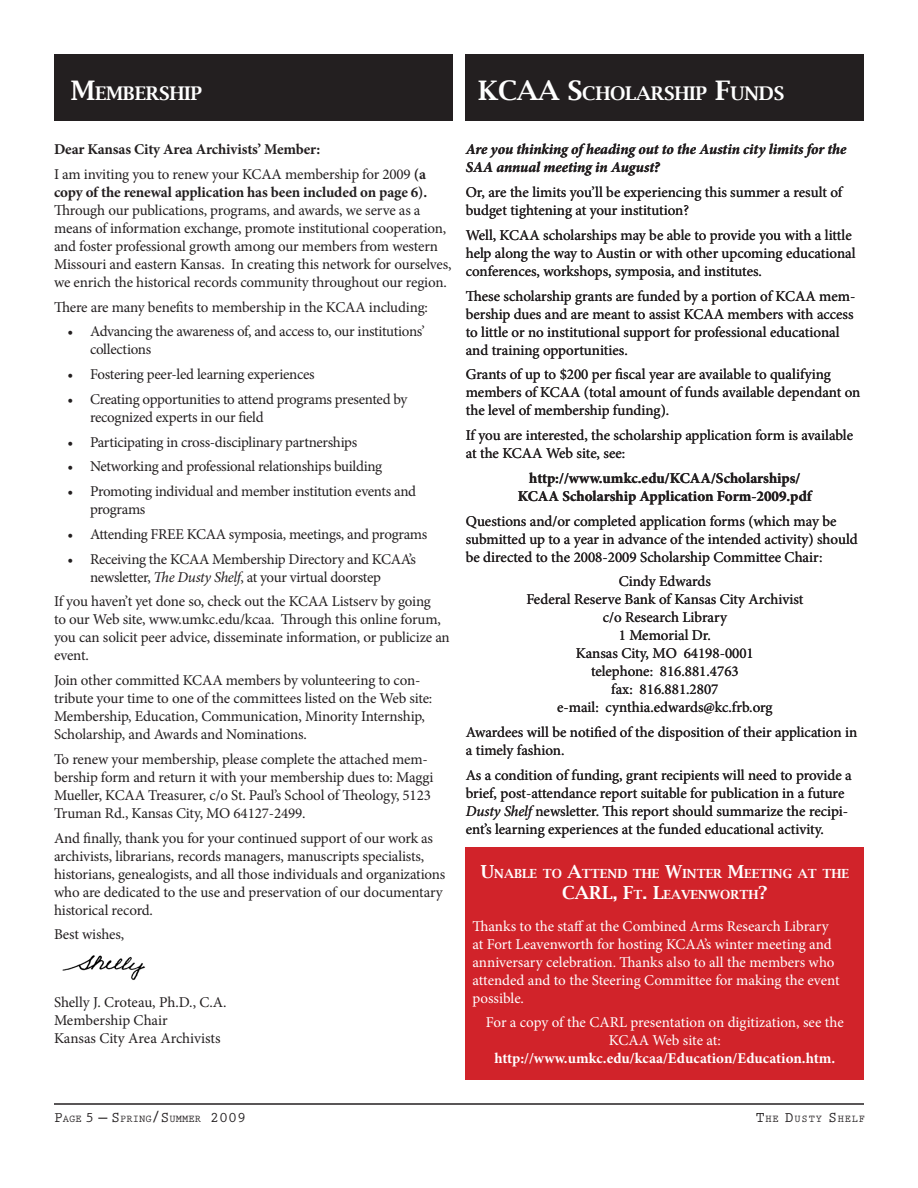
<style>
.page{position:relative;width:918px;height:1188px;background:#fff}
.page>*{position:absolute;margin:0;border:0;box-sizing:border-box;transform-origin:0 0}
.Heading_1{font:600 27px "Lucida Bright";color:#fff}
.Heading_1-2{font:600 18.9px "Lucida Bright";letter-spacing:-.015em;color:#fff}
.Heading_3{font:600 18px "Lucida Bright";color:#fff}
.body_text{font:15px/18px "Minion Pro";letter-spacing:-.01em;color:#231f20}
.List_1{font:15px/18px "Minion Pro";letter-spacing:-.02em;color:#231f20}
.body_text-2{font:15px/18px "Minion Pro";letter-spacing:-.005em;color:#fff}
.body_text-3{font:700 15px/18px "Minion Pro";letter-spacing:-.005em;color:#231f20;text-align:center}
.t1{font:italic 700 15px/18px "Minion Pro";letter-spacing:-.005em;color:#231f20}
.Heading_3-2{font:600 12.6px "Lucida Bright";color:#fff}
.t2{font:700 10.5px "Prestige Elite Std";color:#231f20}
.t3{font:700 10.5px "Prestige Elite Std";letter-spacing:.07em;color:#231f20}
.s1{font-size:27px}
.s2{font-weight:700}
.s3{font-style:italic}
.s4{font-size:18px}
.s5{font-size:15px}
</style>
<div class="page">
<hr style="left:54px;top:1103px;width:810px;height:2px;background:#231f20">
<div style="left:54px;top:54px;width:398px;height:67px;background:#231f20"></div>
<img style="left:62px;top:955px;width:83px;height:25px">
<div style="left:466px;top:54px;width:398px;height:67px;background:#231f20"></div>
<div style="left:466px;top:847px;width:398px;height:233px;background:#d1232a"></div>
<p class="Heading_1-2" style="left:71px;top:82px;width:133px"><span class="s1">M</span>EMBERSHIP</p>
<p class="Heading_1" style="left:478px;top:75px;width:42px">KCAA</p>
<p class="Heading_1-2" style="left:568px;top:82px;width:218px"><span class="s1">S</span>CHOLARSHIP <span class="s1">F</span>UNDS</p>
<p class="body_text-3" style="left:54px;top:140px;width:268px">Dear Kansas City Area Archivists’ Member:</p>
<p class="body_text" style="left:54px;top:165px;width:399px">I am inviting you to renew your KCAA membership for 2009 <span class="s2">(a copy of the renewal application has been included on page 6).<br></span>Through our publications, programs, and awards, we serve as a means of information exchange, promote institutional cooperation, and foster professional growth among our members from western Missouri and eastern Kansas. In creating this network for ourselves, we enrich the historical records community throughout our region.</p>
<p class="body_text" style="left:54px;top:298px;width:375px">There are many benefits to membership in the KCAA including:</p>
<p class="List_1" style="left:90px;top:323px;width:336px;text-indent:-22px">• Advancing the awareness of, and access to, our institutions’ collections</p>
<p class="List_1" style="left:68px;top:365px;width:249px">• Fostering peer-led learning experiences</p>
<p class="List_1" style="left:90px;top:390px;width:319px;text-indent:-22px">• Creating opportunities to attend programs presented by recognized experts in our field</p>
<p class="List_1" style="left:68px;top:433px;width:291px">• Participating in cross-disciplinary partnerships</p>
<p class="List_1" style="left:68px;top:458px;width:316px">• Networking and professional relationships building</p>
<p class="List_1" style="left:90px;top:482px;width:328px;text-indent:-22px">• Promoting individual and member institution events and programs</p>
<p class="List_1" style="left:68px;top:525px;width:361px">• Attending FREE KCAA symposia, meetings, and programs</p>
<p class="List_1" style="left:90px;top:550px;width:327px;text-indent:-22px">• Receiving the KCAA Membership Directory and KCAA’s newsletter, <span class="s3">The Dusty Shelf</span>, at your virtual doorstep</p>
<p class="body_text" style="left:54px;top:593px;width:397px">If you haven’t yet done so, check out the KCAA Listserv by going<br>to our Web site, www.umkc.edu/kcaa. Through this online forum, you can solicit peer advice, disseminate information, or publicize an event.</p>
<p class="body_text" style="left:54px;top:671px;width:380px">Join other committed KCAA members by volunteering to con&shy;tribute your time to one of the committees listed on the Web site:<br>Membership, Education, Communication, Minority Internship, Scholarship, and Awards and Nominations.</p>
<p class="body_text" style="left:54px;top:750px;width:381px">To renew your membership, please complete the attached mem&shy;bership form and return it with your membership dues to: Maggi Mueller, KCAA Treasurer, c/o St. Paul’s School of Theology, 5123<br>Truman Rd., Kansas City, MO 64127-2499.</p>
<p class="body_text" style="left:54px;top:829px;width:393px">And finally, thank you for your continued support of our work as archivists, librarians, records managers, manuscripts specialists, historians, genealogists, and all those individuals and organizations who are dedicated to the use and preservation of our documentary historical record.</p>
<p class="body_text" style="left:54px;top:926px;width:72px">Best wishes,</p>
<p class="body_text" style="left:54px;top:993px;width:174px">Shelly J. Croteau, Ph.D., C.A.<br>Membership Chair<br>Kansas City Area Archivists</p>
<p class="t1" style="left:466px;top:140px;width:382px">Are you thinking of heading out to the Austin city limits for the<br>SAA annual meeting in August?</p>
<p class="body_text" style="left:466px;top:183px;width:378px">Or, are the limits you’ll be experiencing this summer a result of budget tightening at your institution?</p>
<p class="body_text" style="left:466px;top:226px;width:391px">Well, KCAA scholarships may be able to provide you with a little help along the way to Austin or with other upcoming educational conferences, workshops, symposia, and institutes.</p>
<p class="body_text" style="left:466px;top:287px;width:391px">These scholarship grants are funded by a portion of KCAA mem&shy;bership dues and are meant to assist KCAA members with access to little or no institutional support for professional educational and training opportunities.</p>
<p class="body_text" style="left:466px;top:366px;width:396px">Grants of up to $200 per fiscal year are available to qualifying members of KCAA (total amount of funds available dependant on the level of membership funding).</p>
<p class="body_text" style="left:466px;top:426px;width:389px">If you are interested, the scholarship application form is available at the KCAA Web site, see:</p>
<p class="body_text-3" style="left:518px;top:469px;width:295px">http://www.umkc.edu/KCAA/Scholarships/<br>KCAA Scholarship Application Form-2009.pdf</p>
<p class="body_text" style="left:466px;top:512px;width:394px">Questions and/or completed application forms (which may be submitted up to a year in advance of the intended activity) should be directed to the 2008-2009 Scholarship Committee Chair:</p>
<p class="body_text" style="left:526px;top:573px;width:279px;text-align:center">Cindy Edwards<br>Federal Reserve Bank of Kansas City Archivist c/o Research Library<br>1 Memorial Dr.<br>Kansas City, MO 64198-0001<br>telephone: 816.881.4763<br>fax: 816.881.2807<br>e-mail: cynthia.edwards@kc.frb.org</p>
<p class="body_text" style="left:466px;top:723px;width:393px">Awardees will be notified of the disposition of their application in a timely fashion.</p>
<p class="body_text" style="left:466px;top:766px;width:388px">As a condition of funding, grant recipients will need to provide a brief, post-attendance report suitable for publication in a future <span class="s3">Dusty Shelf</span> newsletter. This report should summarize the recipi&shy;ent’s learning experiences at the funded educational activity.</p>
<p class="Heading_3-2" style="left:481px;top:866px;width:370px"><span class="s4">U</span>NABLE TO <span class="s4">A</span>TTEND THE <span class="s4">W</span>INTER <span class="s4">M</span>EETING AT THE</p>
<p class="Heading_3" style="left:562px;top:882px;width:14px">CARL</p>
<p class="Heading_3-2" style="left:613px;top:887px;width:156px"><span class="s4">, F</span>T<span class="s4">. L</span>EAVENWORTH<span class="s4">?</span></p>
<p class="body_text-2" style="left:472px;top:917px;width:369px">Thanks to the staff at the Combined Arms Research Library at Fort Leavenworth for hosting KCAA’s winter meeting and anniversary celebration. Thanks also to all the members who attended and to the Steering Committee for making the event possible.</p>
<p class="body_text-2" style="left:486px;top:1014px;width:359px;text-align:center">For a copy of the CARL presentation on digitization, see the<br>KCAA Web site at: <span class="s2">http://www.umkc.edu/kcaa/Education/Education.htm.</span></p>
<p class="t2" style="left:54px;top:1113px;width:194px"><span class="s5">P</span>AGE <span class="s5">— S</span> PRING<span class="s5">/S</span> UMMER <span class="s5">2009</span></p>
<p class="t3" style="left:756px;top:1113px;width:111px"><span class="s5">T</span>HE <span class="s5">D</span>USTY <span class="s5">S</span> HELF</p>
</div>
